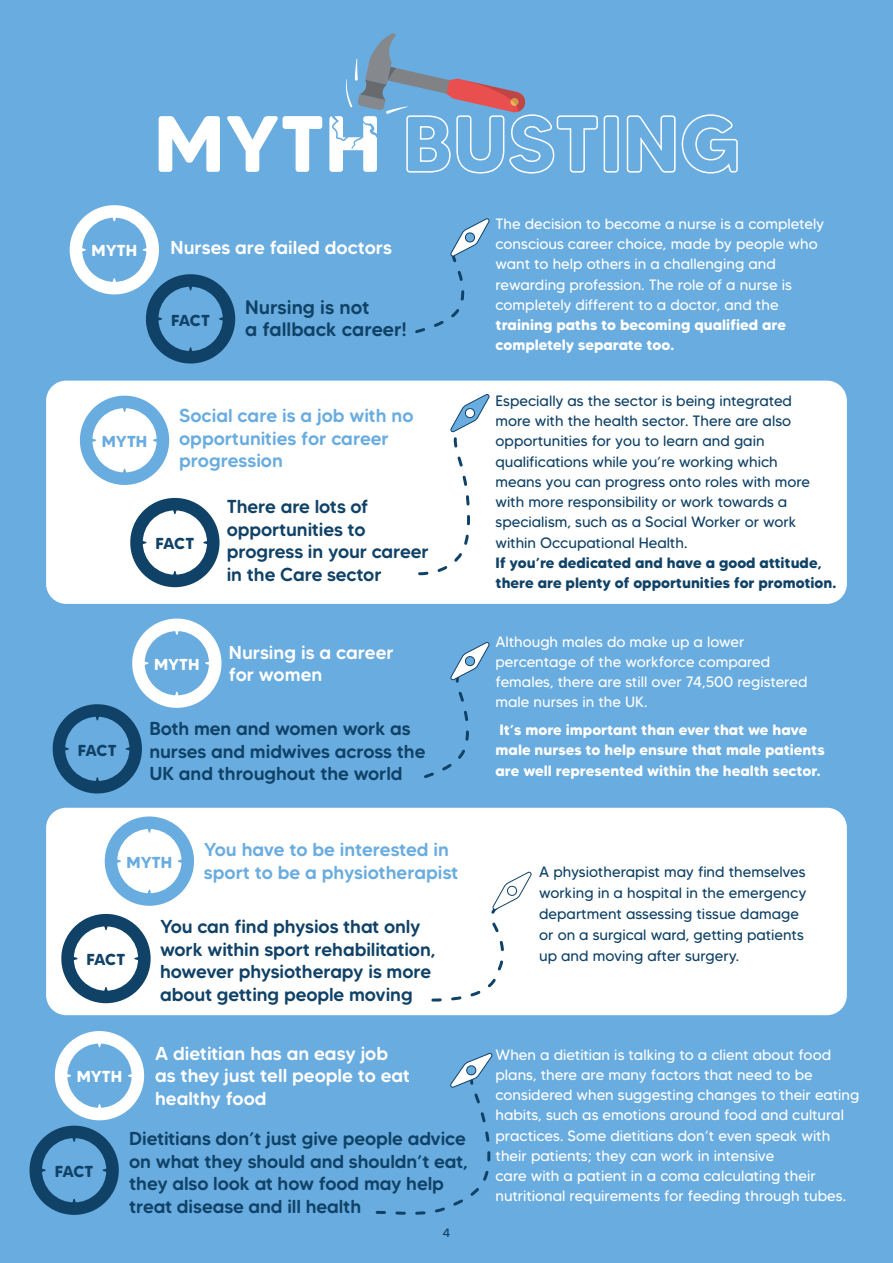
<style>
.page{position:relative;width:893px;height:1263px;background:#69acdf}
.page>*{position:absolute;margin:0;border:0;box-sizing:border-box;transform-origin:0 0}
.t1{font:700 79.5px "MADE Tommy Soft";color:#fff}
.t2{font:500 19.5px/22.5px "MADE Tommy Soft";color:#104267}
.t3{font:500 18.75px/22.5px "MADE Tommy Soft";letter-spacing:-.005em;color:#104267}
.t4{font:500 18.75px/22.5px "MADE Tommy Soft";color:#fff}
.t5{font:500 18.75px/22.5px "MADE Tommy Soft";color:#69acdf}
.t6{font:700 15.9px "MADE Tommy Soft";letter-spacing:-.03em;color:#104267}
.t7{font:700 15.9px "MADE Tommy Soft";color:#fff}
.t8{font:700 15.9px "MADE Tommy Soft";color:#69acdf}
.t9{font:15px/20.2px "MADE Tommy Soft";color:#fff}
.t10{font:15px/20.2px "MADE Tommy Soft";color:#104267}
.t11{font:700 15px/20.2px "MADE Tommy Soft";color:#fff}
.t12{font:700 15px/20.2px "MADE Tommy Soft";color:#104267}
.t13{font:12px "MADE Tommy Soft";color:#104267;scale:1.06 1}
</style>
<div class="page">
<div style="left:46px;top:381px;width:801px;height:223px;background:#fff;border-radius:20px"></div>
<div style="left:46px;top:808px;width:801px;height:207px;background:#fff;border-radius:20px"></div>
<svg style="left:69px;top:205px;width:166px;height:158px"></svg>
<svg style="left:415px;top:218px;width:75px;height:115px"></svg>
<svg style="left:52px;top:618px;width:169px;height:175px"></svg>
<svg style="left:29px;top:1031px;width:115px;height:184px"></svg>
<svg style="left:424px;top:642px;width:66px;height:136px"></svg>
<svg style="left:375px;top:1053px;width:118px;height:162px"></svg>
<svg style="left:431px;top:871px;width:101px;height:131px"></svg>
<svg style="left:130px;top:497px;width:90px;height:90px"></svg>
<svg style="left:80px;top:395px;width:89px;height:90px"></svg>
<svg style="left:418px;top:394px;width:72px;height:182px"></svg>
<svg style="left:61px;top:816px;width:133px;height:187px"></svg>
<div style="left:604px;top:115px;width:15px;height:58px;border:2px solid #fff;border-radius:3px"></div>
<svg style="left:626px;top:114px;width:112px;height:60px"></svg>
<svg style="left:346px;top:33px;width:252px;height:141px"></svg>
<h1 class="t1" style="left:154px;top:94px;width:229px">MYTH</h1>
<p class="t7" style="left:92px;top:241px;width:47px">MYTH</p>
<p class="t4" style="left:171px;top:236px;width:223px">Nurses are failed doctors</p>
<p class="t6" style="left:171px;top:310px;width:40px">FACT</p>
<h2 class="t2" style="left:245px;top:295px;width:163px">Nursing is not<br>a fallback career!</h2>
<p class="t8" style="left:102px;top:431px;width:47px">MYTH</p>
<p class="t5" style="left:179px;top:404px;width:236px">Social care is a job with no opportunities for career progression</p>
<p class="t3" style="left:227px;top:495px;width:204px">There are lots of opportunities to progress in your career in the Care sector</p>
<p class="t6" style="left:156px;top:534px;width:40px">FACT</p>
<p class="t7" style="left:154px;top:654px;width:47px">MYTH</p>
<p class="t4" style="left:229px;top:641px;width:166px">Nursing is a career for women</p>
<p class="t6" style="left:78px;top:740px;width:40px">FACT</p>
<p class="t3" style="left:149px;top:717px;width:278px">Both men and women work as nurses and midwives across the<br>UK and throughout the world</p>
<p class="t5" style="left:204px;top:838px;width:256px">You have to be interested in sport to be a physiotherapist</p>
<p class="t3" style="left:160px;top:915px;width:277px">You can find physios that only work within sport rehabilitation, however physiotherapy is more about getting people moving</p>
<p class="t8" style="left:127px;top:852px;width:47px">MYTH</p>
<p class="t6" style="left:87px;top:950px;width:40px">FACT</p>
<p class="t7" style="left:77px;top:1067px;width:47px">MYTH</p>
<p class="t6" style="left:55px;top:1161px;width:40px">FACT</p>
<p class="t4" style="left:155px;top:1042px;width:256px">A dietitian has an easy job as they just tell people to eat healthy food</p>
<p class="t3" style="left:129px;top:1127px;width:340px">Dietitians don’t just give people advice on what they should and shouldn’t eat, they also look at how food may help treat disease and ill health</p>
<p class="t13" style="left:442px;top:1226px;width:9px">4</p>
<p class="t9" style="left:496px;top:213px;width:330px">The decision to become a nurse is a completely conscious career choice, made by people who want to help others in a challenging and rewarding profession. The role of a nurse is completely different to a doctor, and the</p>
<p class="t11" style="left:496px;top:315px;width:292px">training paths to becoming qualified are completely separate too.</p>
<p class="t10" style="left:496px;top:390px;width:316px">Especially as the sector is being integrated more with the health sector. There are also opportunities for you to learn and gain qualifications while you’re working which means you can progress onto roles with more with more responsibility or work towards a specialism, such as a Social Worker or work within Occupational Health.</p>
<p class="t12" style="left:496px;top:552px;width:342px">If you’re dedicated and have a good attitude, there are plenty of opportunities for promotion.</p>
<p class="t9" style="left:496px;top:631px;width:313px">Although males do make up a lower percentage of the workforce compared females, there are still over 74,500 registered male nurses in the UK.</p>
<p class="t11" style="left:496px;top:719px;width:331px">It’s more important than ever that we have male nurses to help ensure that male patients are well represented within the health sector.</p>
<p class="t10" style="left:539px;top:861px;width:269px;line-height:21px">A physiotherapist may find themselves working in a hospital in the emergency department assessing tissue damage or on a surgical ward, getting patients up and moving after surgery.</p>
<p class="t9" style="left:496px;top:1044px;width:365px">When a dietitian is talking to a client about food plans, there are many factors that need to be considered when suggesting changes to their eating habits, such as emotions around food and cultural practices. Some dietitians don’t even speak with their patients; they can work in intensive<br>care with a patient in a coma calculating their nutritional requirements for feeding through tubes.</p>
</div>
